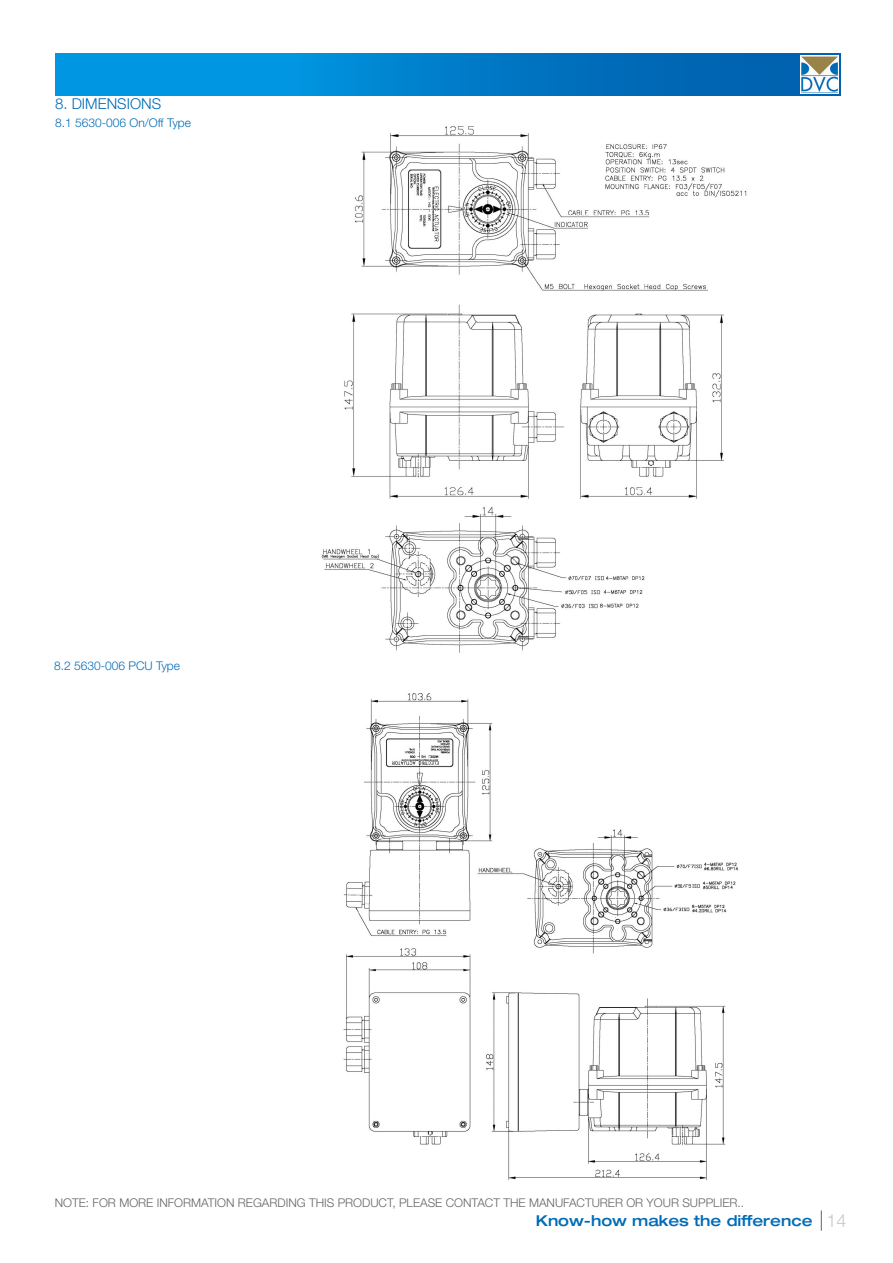
<style>
.page{position:relative;width:893px;height:1263px;background:#fff}
.page>*{position:absolute;margin:0;border:0;box-sizing:border-box;transform-origin:0 0}
.t1{font:300 18px "Helvetica Neue LT Std";color:#c8c8c8}
.t2{font:500 expanded 15px "Helvetica Neue LT Std";color:#006cb7}
.t3{font:300 15px "Helvetica Neue LT Std";color:#006cb7}
.t4{font:300 12px "Helvetica Neue LT Std";color:#646464}
.t5{font:300 12px "Helvetica Neue LT Std";color:#006cb7}
</style>
<div class="page">
<div style="left:55px;top:53px;width:785px;height:43px;background:linear-gradient(to right,#00a1ec,#005aa9)"></div>
<img style="left:800px;top:55px;width:38px;height:39px">
<svg style="left:821px;top:1210px;width:1px;height:21px"></svg>
<img style="left:321px;top:126px;width:426px;height:527px">
<img style="left:343px;top:693px;width:395px;height:487px">
<p class="t3" style="left:55px;top:94px;width:108px">8. DIMENSIONS</p>
<p class="t5" style="left:55px;top:115px;width:138px">8.1 5630-006 On/Off Type</p>
<p class="t5" style="left:54px;top:658px;width:128px">8.2 5630-006 PCU Type</p>
<p class="t4" style="left:55px;top:1195px;width:691px">NOTE: FOR MORE INFORMATION REGARDING THIS PRODUCT, PLEASE CONTACT THE MANUFACTURER OR YOUR SUPPLIER..</p>
<p class="t2" style="left:536px;top:1211px;width:278px">Know-how makes the difference</p>
<p class="t1" style="left:826px;top:1209px;width:22px">14</p>
</div>
